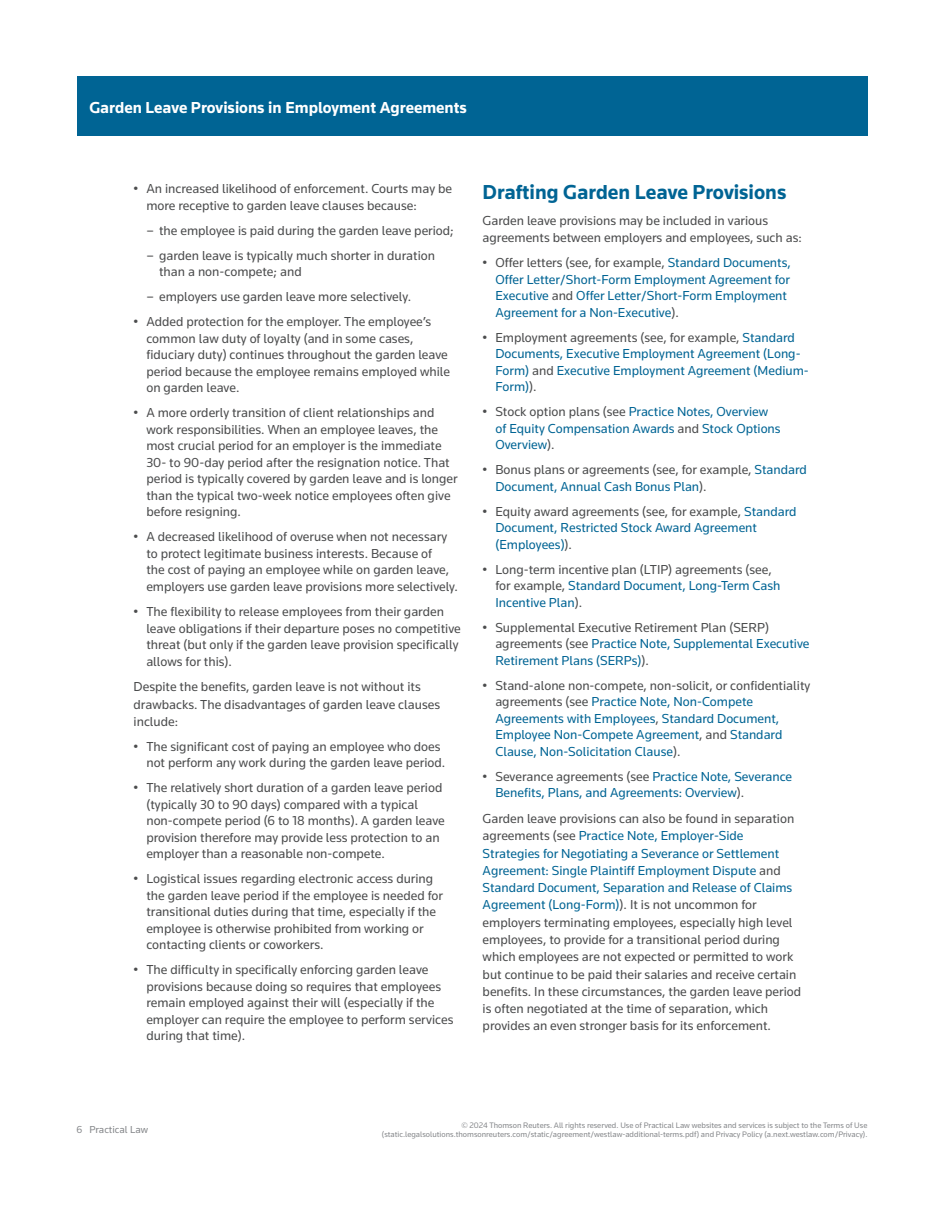
<style>
.page{position:relative;width:944px;height:1214px;background:#fff}
.page>*{position:absolute;margin:0;border:0;box-sizing:border-box;transform-origin:0 0}
.t1{font:700 21px "Knowledge";color:#006494}
.t2{font:700 16.5px "Knowledge";color:#fff}
.t3{font:13.5px/16.5px "Knowledge";color:#4b4c4d}
.t4{font:13.5px/16.5px "Knowledge";color:#006494}
.t5{font:10.5px "Knowledge";color:#86888b}
.t6{font:8.25px/9.8px "Knowledge";color:#86888b;text-align:right}
.s1{color:#4b4c4d}
.s2{color:#006494}
</style>
<div class="page">
<div style="left:77px;top:77px;width:790px;height:59px;background:#006494"></div>
<p class="t2" style="left:89px;top:97px;width:379px">Garden Leave Provisions in Employment Agreements</p>
<p class="t3" style="left:146px;top:180px;width:307px;text-indent:-13px">• An increased likelihood of enforcement. Courts may be more receptive to garden leave clauses because:</p>
<p class="t3" style="left:146px;top:222px;width:309px">– the employee is paid during the garden leave period;</p>
<p class="t3" style="left:159px;top:247px;width:277px;text-indent:-13px">– garden leave is typically much shorter in duration than a non-compete; and</p>
<p class="t3" style="left:146px;top:288px;width:266px">– employers use garden leave more selectively.</p>
<p class="t3" style="left:146px;top:313px;width:305px;text-indent:-13px">• Added protection for the employer. The employee’s common law duty of loyalty (and in some cases, fiduciary duty) continues throughout the garden leave period because the employee remains employed while on garden leave.</p>
<p class="t3" style="left:146px;top:404px;width:313px;text-indent:-13px">• A more orderly transition of client relationships and work responsibilities. When an employee leaves, the most crucial period for an employer is the immediate 30- to 90-day period after the resignation notice. That period is typically covered by garden leave and is longer than the typical two-week notice employees often give before resigning.</p>
<p class="t3" style="left:146px;top:528px;width:313px;text-indent:-13px">• A decreased likelihood of overuse when not necessary to protect legitimate business interests. Because of<br>the cost of paying an employee while on garden leave, employers use garden leave provisions more selectively.</p>
<p class="t3" style="left:146px;top:603px;width:316px;text-indent:-13px">• The flexibility to release employees from their garden leave obligations if their departure poses no competitive threat (but only if the garden leave provision specifically allows for this).</p>
<p class="t3" style="left:134px;top:678px;width:308px;line-height:17.2px">Despite the benefits, garden leave is not without its drawbacks. The disadvantages of garden leave clauses include:</p>
<p class="t3" style="left:146px;top:738px;width:300px;text-indent:-13px">• The significant cost of paying an employee who does not perform any work during the garden leave period.</p>
<p class="t3" style="left:146px;top:779px;width:300px;text-indent:-13px">• The relatively short duration of a garden leave period (typically 30 to 90 days) compared with a typical non-compete period (6 to 18 months). A garden leave provision therefore may provide less protection to an employer than a reasonable non-compete.</p>
<p class="t3" style="left:146px;top:870px;width:298px;text-indent:-13px">• Logistical issues regarding electronic access during the garden leave period if the employee is needed for transitional duties during that time, especially if the employee is otherwise prohibited from working or contacting clients or coworkers.</p>
<p class="t3" style="left:146px;top:961px;width:309px;text-indent:-13px">• The difficulty in specifically enforcing garden leave provisions because doing so requires that employees remain employed against their will (especially if the employer can require the employee to perform services during that time).</p>
<h1 class="t1" style="left:482px;top:179px;width:305px">Drafting Garden Leave Provisions</h1>
<p class="t3" style="left:482px;top:212px;width:321px;line-height:17.2px">Garden leave provisions may be included in various agreements between employers and employees, such as:</p>
<p class="t4" style="left:495px;top:254px;width:297px;text-indent:-13px"><span class="s1">• Offer letters (see, for example,</span> Standard Documents, Offer Letter/Short-Form Employment Agreement for Executive <span class="s1">and</span> Offer Letter/Short-Form Employment Agreement for a Non-Executive<span class="s1">).</span></p>
<p class="t4" style="left:495px;top:329px;width:315px;text-indent:-13px"><span class="s1">• Employment agreements (see, for example,</span> Standard Documents, Executive Employment Agreement (Long-Form) <span class="s1">and</span> Executive Employment Agreement (Medium-Form)<span class="s1">).</span></p>
<p class="t4" style="left:495px;top:403px;width:287px;text-indent:-13px"><span class="s1">• Stock option plans (see</span> Practice Notes, Overview of Equity Compensation Awards <span class="s1">and</span> Stock Options<br>Overview<span class="s1">).</span></p>
<p class="t3" style="left:495px;top:461px;width:313px;text-indent:-13px">• Bonus plans or agreements (see, for example, <span class="s2">Standard<br>Document, Annual Cash Bonus Plan</span>).</p>
<p class="t4" style="left:495px;top:503px;width:303px;text-indent:-13px"><span class="s1">• Equity award agreements (see, for example,</span> Standard<br>Document, Restricted Stock Award Agreement (Employees)<span class="s1">).</span></p>
<p class="t3" style="left:495px;top:561px;width:286px;text-indent:-13px">• Long-term incentive plan (LTIP) agreements (see, for example, <span class="s2">Standard Document, Long-Term Cash<br>Incentive Plan</span>).</p>
<p class="t3" style="left:495px;top:619px;width:315px;text-indent:-13px">• Supplemental Executive Retirement Plan (SERP) agreements (see <span class="s2">Practice Note, Supplemental Executive<br>Retirement Plans (SERPs)</span>).</p>
<p class="t4" style="left:495px;top:677px;width:316px;text-indent:-13px"><span class="s1">• Stand-alone non-compete, non-solicit, or confidentiality agreements (see</span> Practice Note, Non-Compete Agreements with Employees<span class="s1">,</span> Standard Document, Employee Non-Compete Agreement<span class="s1">, and</span> Standard Clause, Non-Solicitation Clause<span class="s1">).</span></p>
<p class="t4" style="left:495px;top:768px;width:298px;text-indent:-13px"><span class="s1">• Severance agreements (see</span> Practice Note, Severance<br>Benefits, Plans, and Agreements: Overview<span class="s1">).</span></p>
<p class="t3" style="left:482px;top:809px;width:320px;line-height:17.2px">Garden leave provisions can also be found in separation agreements (see <span class="s2">Practice Note, Employer-Side Strategies for Negotiating a Severance or Settlement Agreement: Single Plaintiff Employment Dispute</span> and <span class="s2">Standard Document, Separation and Release of Claims Agreement (Long-Form)</span>). It is not uncommon for employers terminating employees, especially high level employees, to provide for a transitional period during which employees are not expected or permitted to work but continue to be paid their salaries and receive certain benefits. In these circumstances, the garden leave period is often negotiated at the time of separation, which provides an even stronger basis for its enforcement.</p>
<p class="t5" style="left:77px;top:1123px;width:73px">6 Practical Law</p>
<p class="t6" style="left:382px;top:1119px;width:487px">© 2024 Thomson Reuters. All rights reserved. Use of Practical Law websites and services is subject to the Terms of Use (static.legalsolutions.thomsonreuters.com/static/agreement/westlaw-additional-terms.pdf) and Privacy Policy (a.next.westlaw.com/Privacy).</p>
</div>
